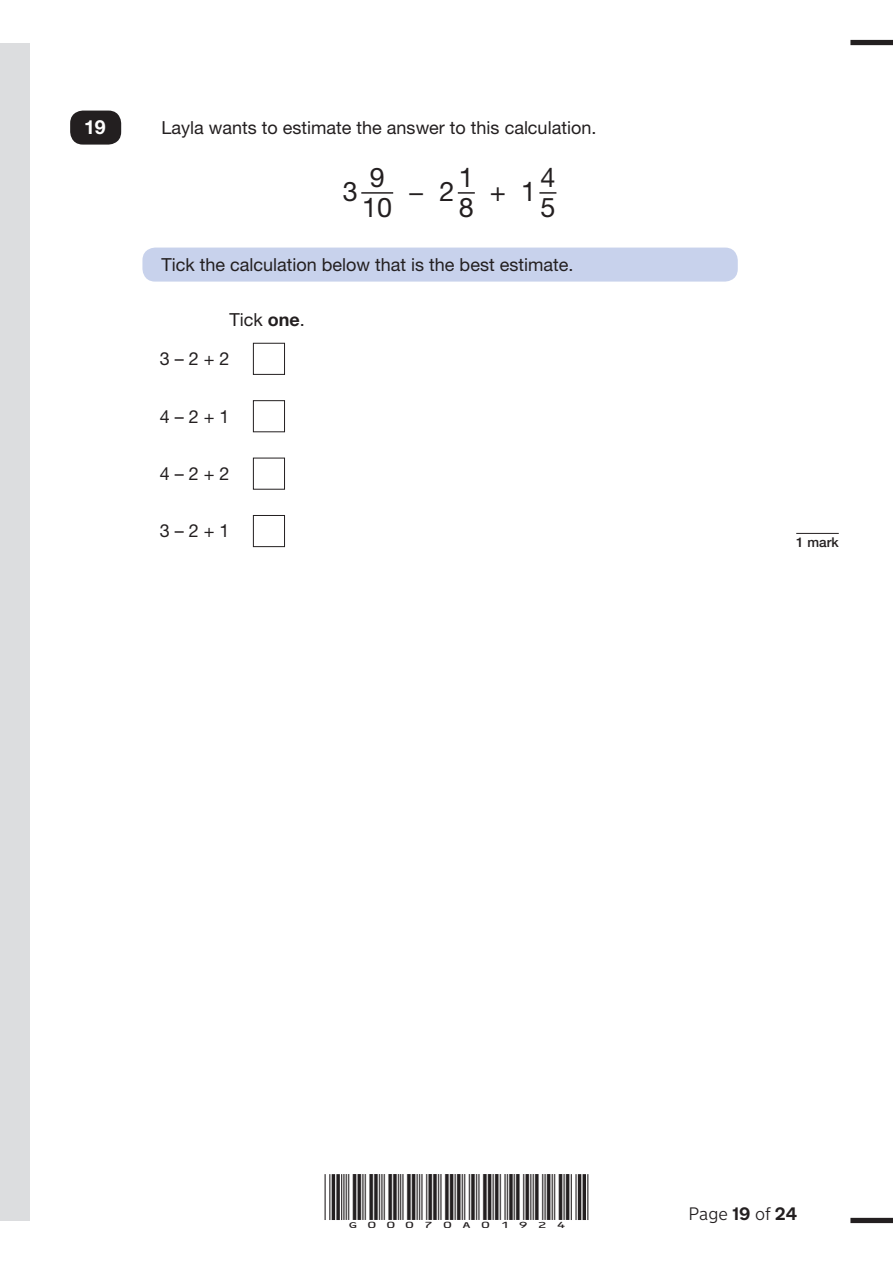
<style>
.page{position:relative;width:893px;height:1263px;background:#fff}
.page>*{position:absolute;margin:0;border:0;box-sizing:border-box;transform-origin:0 0}
.t1{font:27px/30px "Helvetica Neue LT Std Roman 5";color:#231f20}
.t2{font:700 19.5px "Helvetica Neue LT Std";color:#fff}
.t3{font:18px "Helvetica Neue LT Std Roman 5";color:#231f20}
.t4{font:300 18px "New Transport";color:#231f20}
.t5{font:15px "ID Automation HC39 M";color:#231f20;scale:1.3 1}
.t6{font:500 13.5px "Helvetica Neue LT Std";color:#231f20}
.s1{font-family:"Helvetica Neue LT Std";font-weight:700}
.s2{font-weight:700}
</style>
<div class="page">
<div style="left:70px;top:111px;width:51px;height:34px;background:#231f20;border-radius:13px"></div>
<hr style="left:361px;top:192px;width:32px;height:2px;background:#231f20">
<svg style="left:458px;top:192px;width:17px;height:2px"></svg>
<svg style="left:539px;top:192px;width:17px;height:2px"></svg>
<div style="left:142px;top:248px;width:596px;height:34px;background:#c8d2ec;border-radius:13px"></div>
<div style="left:253px;top:343px;width:32px;height:32px;border:1px solid #231f20"></div>
<div style="left:253px;top:400px;width:32px;height:32px;border:1px solid #231f20"></div>
<div style="left:253px;top:458px;width:32px;height:32px;border:1px solid #231f20"></div>
<div style="left:253px;top:515px;width:32px;height:32px;border:1px solid #231f20"></div>
<hr style="left:796px;top:533px;width:43px;height:1px;background:#231f20">
<div style="left:850px;top:1218px;width:43px;height:5px;background:#231f20"></div>
<div style="left:850px;top:40px;width:43px;height:5px;background:#231f20"></div>
<hr style="left:341px;top:1174px;width:1px;height:46px;background:#231f20">
<hr style="left:329px;top:1174px;width:1px;height:46px;background:#231f20">
<hr style="left:325px;top:1174px;width:1px;height:46px;background:#231f20">
<svg style="left:336px;top:1174px;width:4px;height:46px"></svg>
<hr style="left:332px;top:1174px;width:3px;height:46px;background:#231f20">
<hr style="left:587px;top:1174px;width:1px;height:46px;background:#231f20">
<hr style="left:575px;top:1174px;width:2px;height:46px;background:#231f20">
<hr style="left:571px;top:1174px;width:1px;height:46px;background:#231f20">
<hr style="left:583px;top:1174px;width:3px;height:46px;background:#231f20">
<hr style="left:578px;top:1174px;width:3px;height:46px;background:#231f20">
<div style="left:0;top:43px;width:30px;height:1177px;background:#dcdddf"></div>
<p class="t2" style="left:84px;top:115px;width:23px">19</p>
<p class="t3" style="left:162px;top:117px;width:436px">Layla wants to estimate the answer to this calculation.</p>
<p class="t1" style="left:362px;top:162px;width:32px">9<br>10</p>
<p class="t1" style="left:343px;top:176px;width:17px">3</p>
<p class="t1" style="left:459px;top:162px;width:17px">1<br>8</p>
<p class="t1" style="left:408px;top:176px;width:48px">− 2</p>
<p class="t1" style="left:490px;top:176px;width:48px">+ 1</p>
<p class="t1" style="left:540px;top:162px;width:17px">4<br>5</p>
<p class="t3" style="left:162px;top:254px;width:413px">Tick the calculation below that is the best estimate.</p>
<p class="t3" style="left:230px;top:309px;width:77px">Tick <span class="s1">one</span>.</p>
<p class="t3" style="left:160px;top:348px;width:71px">3 – 2 + 2</p>
<p class="t3" style="left:160px;top:405px;width:71px">4 – 2 + 1</p>
<p class="t3" style="left:160px;top:463px;width:71px">4 – 2 + 2</p>
<p class="t3" style="left:160px;top:520px;width:71px">3 – 2 + 1</p>
<p class="t6" style="left:796px;top:534px;width:44px">1 mark</p>
<p class="t5" style="left:343px;top:1206px;width:176px">G00070A01924</p>
<p class="t4" style="left:688px;top:1203px;width:110px">Page <span class="s2">19</span> of <span class="s2">24</span></p>
</div>
